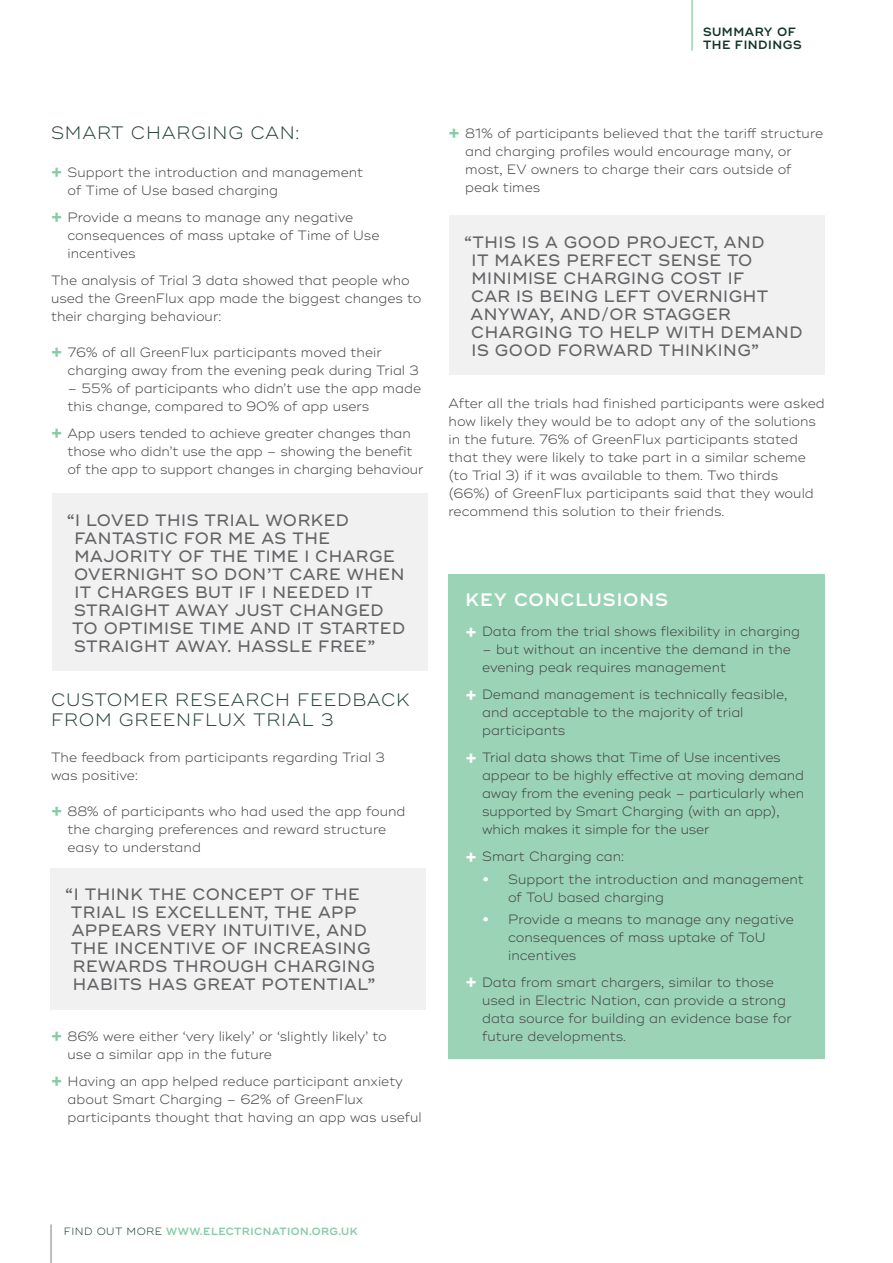
<style>
.page{position:relative;width:893px;height:1263px;background:#fff}
.page>*{position:absolute;margin:0;border:0;box-sizing:border-box;transform-origin:0 0}
.t1{font:300 18px/19.5px "Ridley Grotesk";letter-spacing:.04em;color:#274139}
.t2{font:600 18px "Ridley Grotesk";letter-spacing:.05em;color:#fff}
.t3{font:500 16.5px/18px "Ridley Grotesk";letter-spacing:.03em;color:#636466}
.t4{font:300 13.5px/18px "Ridley Grotesk";color:#414042}
.t5{font:600 12px/13.5px "Ridley Grotesk";letter-spacing:.04em;color:#13332b}
.t6{font:600 10.5px "Ridley Grotesk";letter-spacing:.04em;color:#86cca8}
.s1{font-weight:700;font-size:16.5px;color:#86cca8}
.s2{font-weight:700;font-size:16.5px;color:#fff}
.s3{font-weight:300;color:#13332b}
</style>
<div class="page">
<div style="left:449px;top:574px;width:376px;height:485px;background:#9ad3b5"></div>
<hr style="left:50px;top:1224px;width:2px;height:39px;background:#a7a9ac">
<hr style="left:691px;top:0;width:2px;height:51px;background:#9ad3b5">
<div style="left:52px;top:493px;width:375px;height:178px;background:#f1f1f2"></div>
<div style="left:449px;top:215px;width:376px;height:160px;background:#f1f1f2"></div>
<div style="left:50px;top:868px;width:376px;height:141px;background:#f1f1f2"></div>
<p class="t5" style="left:703px;top:25px;width:100px">SUMMARY OF<br>THE FINDINGS</p>
<h1 class="t1" style="left:51px;top:123px;width:250px">SMART CHARGING CAN:</h1>
<p class="t4" style="left:68px;top:163px;width:297px;text-indent:-16px"><span class="s1">+</span> Support the introduction and management of Time of Use based charging</p>
<p class="t4" style="left:68px;top:208px;width:313px;text-indent:-16px"><span class="s1">+</span> Provide a means to manage any negative consequences of mass uptake of Time of Use incentives</p>
<p class="t4" style="left:51px;top:271px;width:372px">The analysis of Trial 3 data showed that people who used the GreenFlux app made the biggest changes to their charging behaviour:</p>
<p class="t4" style="left:68px;top:343px;width:353px;text-indent:-16px"><span class="s1">+</span> 76% of all GreenFlux participants moved their charging away from the evening peak during Trial 3</p>
<p class="t4" style="left:68px;top:379px;width:355px">– 55% of participants who didn’t use the app made this change, compared to 90% of app users</p>
<p class="t4" style="left:68px;top:424px;width:358px;text-indent:-16px"><span class="s1">+</span> App users tended to achieve greater changes than those who didn’t use the app – showing the benefit of the app to support changes in charging behaviour</p>
<p class="t3" style="left:72px;top:511px;width:334px;text-indent:-6px">“I LOVED THIS TRIAL WORKED<br>FANTASTIC FOR ME AS THE<br>MAJORITY OF THE TIME I CHARGE<br>OVERNIGHT SO DON’T CARE WHEN<br>IT CHARGES BUT IF I NEEDED IT<br>STRAIGHT AWAY JUST CHANGED<br>TO OPTIMISE TIME AND IT STARTED<br>STRAIGHT AWAY. HASSLE FREE”</p>
<h1 class="t1" style="left:51px;top:690px;width:360px">CUSTOMER RESEARCH FEEDBACK<br>FROM GREENFLUX TRIAL 3</h1>
<p class="t4" style="left:51px;top:748px;width:335px">The feedback from participants regarding Trial 3 was positive:</p>
<p class="t4" style="left:68px;top:802px;width:339px;text-indent:-16px"><span class="s1">+</span> 88% of participants who had used the app found the charging preferences and reward structure easy to understand</p>
<p class="t3" style="left:71px;top:886px;width:306px;text-indent:-6px">“I THINK THE CONCEPT OF THE<br>TRIAL IS EXCELLENT, THE APP<br>APPEARS VERY INTUITIVE, AND<br>THE INCENTIVE OF INCREASING<br>REWARDS THROUGH CHARGING<br>HABITS HAS GREAT POTENTIAL”</p>
<p class="t4" style="left:68px;top:1027px;width:321px;text-indent:-16px"><span class="s1">+</span> 86% were either ‘very likely’ or ‘slightly likely’ to use a similar app in the future</p>
<p class="t4" style="left:68px;top:1072px;width:356px;text-indent:-16px"><span class="s1">+</span> Having an app helped reduce participant anxiety about Smart Charging – 62% of GreenFlux participants thought that having an app was useful</p>
<p class="t4" style="left:465px;top:124px;width:360px;text-indent:-16px"><span class="s1">+</span> 81% of participants believed that the tariff structure and charging profiles would encourage many, or most, EV owners to charge their cars outside of peak times</p>
<p class="t3" style="left:470px;top:233px;width:334px;text-indent:-6px">“THIS IS A GOOD PROJECT, AND<br>IT MAKES PERFECT SENSE TO<br>MINIMISE CHARGING COST IF<br>CAR IS BEING LEFT OVERNIGHT<br>ANYWAY, AND/OR STAGGER<br>CHARGING TO HELP WITH DEMAND<br>IS GOOD FORWARD THINKING”</p>
<p class="t4" style="left:449px;top:394px;width:378px">After all the trials had finished participants were asked how likely they would be to adopt any of the solutions in the future. 76% of GreenFlux participants stated that they were likely to take part in a similar scheme (to Trial 3) if it was available to them. Two thirds<br>(66%) of GreenFlux participants said that they would recommend this solution to their friends.</p>
<h1 class="t2" style="left:466px;top:588px;width:204px">KEY CONCLUSIONS</h1>
<p class="t4" style="left:466px;top:623px;width:336px"><span class="s2">+</span> Data from the trial shows flexibility in charging</p>
<p class="t4" style="left:482px;top:641px;width:310px">– but without an incentive the demand in the evening peak requires management</p>
<p class="t4" style="left:482px;top:686px;width:307px;text-indent:-16px"><span class="s2">+</span> Demand management is technically feasible, and acceptable to the majority of trial participants</p>
<p class="t4" style="left:482px;top:749px;width:324px;text-indent:-16px"><span class="s2">+</span> Trial data shows that Time of Use incentives appear to be highly effective at moving demand away from the evening peak – particularly when supported by Smart Charging (with an app), which makes it simple for the user</p>
<p class="t4" style="left:466px;top:848px;width:160px"><span class="s2">+</span> Smart Charging can:</p>
<p class="t4" style="left:508px;top:870px;width:297px;text-indent:-26px"><span class="s2">•</span> Support the introduction and management of ToU based charging</p>
<p class="t4" style="left:508px;top:910px;width:287px;text-indent:-26px"><span class="s2">•</span> Provide a means to manage any negative consequences of mass uptake of ToU incentives</p>
<p class="t4" style="left:482px;top:973px;width:311px;text-indent:-16px"><span class="s2">+</span> Data from smart chargers, similar to those used in Electric Nation, can provide a strong data source for building an evidence base for future developments.</p>
<p class="t6" style="left:64px;top:1225px;width:296px"><span class="s3">FIND OUT MORE</span> WWW.ELECTRICNATION.ORG.UK</p>
</div>
